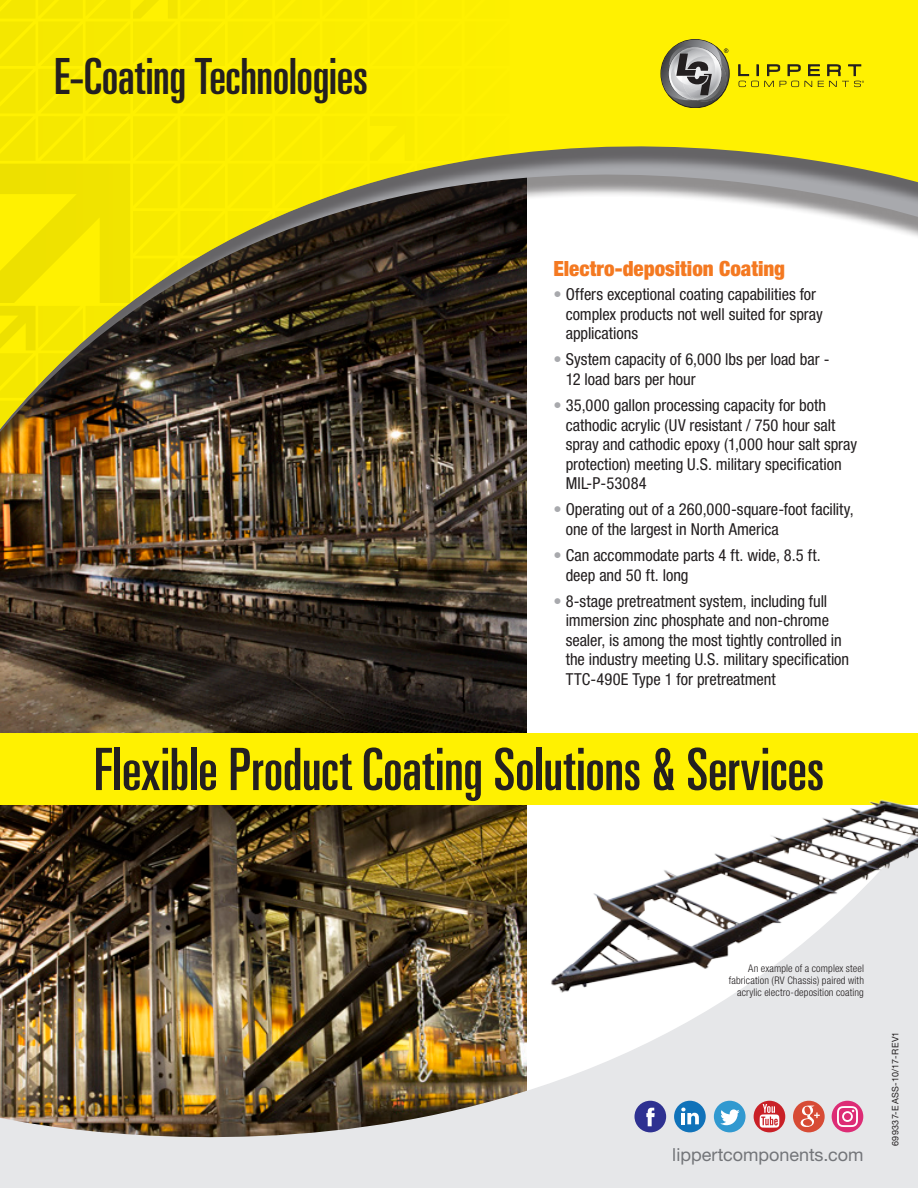
<style>
.page{position:relative;width:918px;height:1188px;background:#fff}
.page>*{position:absolute;margin:0;border:0;box-sizing:border-box;transform-origin:0 0}
.t1{font:ultra-condensed 58.5px "Univers";letter-spacing:-.005em;color:#231f20}
.t2{font:ultra-condensed 49.95px "Univers";letter-spacing:-.01em;color:#231f20}
.t3{font:900 condensed 21px "Helvetica Neue LT Std";color:#f47921}
.t4{font:18px "Helvetica Neue LT Std";letter-spacing:-.005em;color:#808285}
.Bullet{font:condensed 16.5px/19.5px "Helvetica Neue LT Std";color:#231f20}
.Bullet-2{font:300 condensed 10.5px/12px "Helvetica Neue LT Std";letter-spacing:.015em;color:#231f20;text-align:right}
.Body_text{font:9px "Helvetica Neue LT Std";letter-spacing:.05em;color:#231f20}
.s1{font-weight:300;color:#a8a9ad}
</style>
<div class="page">
<img style="left:0;top:810px;width:918px;height:378px">
<img style="left:0;top:470px;width:526px;height:264px">
<div style="left:0;top:0;width:918px;height:468px;background:#231f20;opacity:.5"></div>
<svg style="left:0;top:0;width:918px;height:446px"></svg>
<svg style="left:0;top:0;width:509px;height:445px;background:#a49810"></svg>
<div style="left:0;top:734px;width:918px;height:71px;background:#fff101"></div>
<svg style="left:661px;top:40px;width:68px;height:68px"></svg>
<svg style="left:661px;top:40px;width:67px;height:62px;background:#999776"></svg>
<svg style="left:738px;top:65px;width:126px;height:22px;background:#d1c507"></svg>
<img style="left:526px;top:799px;width:392px;height:199px">
<div style="left:793px;top:1101px;width:32px;height:31px;background:#d74b35;border-radius:50%"></div>
<svg style="left:800px;top:1105px;width:20px;height:22px"></svg>
<div style="left:754px;top:1101px;width:31px;height:31px;background:#c92027;border-radius:50%"></div>
<svg style="left:760px;top:1104px;width:19px;height:24px"></svg>
<svg style="left:714px;top:1101px;width:32px;height:31px"></svg>
<div style="left:674px;top:1101px;width:32px;height:31px;background:#1072b9;border-radius:50%"></div>
<svg style="left:681px;top:1108px;width:18px;height:16px"></svg>
<div style="left:634px;top:1101px;width:32px;height:31px;background:#2e3191;border-radius:50%"></div>
<svg style="left:646px;top:1108px;width:9px;height:18px"></svg>
<div style="left:832px;top:1101px;width:31px;height:31px;background:#dd2c75;border-radius:50%"></div>
<svg style="left:837px;top:1106px;width:21px;height:21px"></svg>
<p class="t2" style="left:54px;top:48px;width:315px">E-Coating Technologies</p>
<p class="t3" style="left:554px;top:256px;width:233px">Electro-deposition Coating</p>
<p class="Bullet" style="left:566px;top:284px;width:259px;text-indent:-12px"><span class="s1">•</span> Offers exceptional coating capabilities for complex products not well suited for spray applications</p>
<p class="Bullet" style="left:566px;top:350px;width:265px;text-indent:-12px"><span class="s1">•</span> System capacity of 6,000 lbs per load bar -<br>12 load bars per hour</p>
<p class="Bullet" style="left:566px;top:395px;width:293px;text-indent:-12px"><span class="s1">•</span> 35,000 gallon processing capacity for both cathodic acrylic (UV resistant / 750 hour salt spray and cathodic epoxy (1,000 hour salt spray protection) meeting U.S. military specification MIL-P-53084</p>
<p class="Bullet" style="left:566px;top:500px;width:290px;text-indent:-12px"><span class="s1">•</span> Operating out of a 260,000-square-foot facility, one of the largest in North America</p>
<p class="Bullet" style="left:566px;top:545px;width:257px;text-indent:-12px"><span class="s1">•</span> Can accommodate parts 4 ft. wide, 8.5 ft. deep and 50 ft. long</p>
<p class="Bullet" style="left:566px;top:591px;width:285px;text-indent:-12px"><span class="s1">•</span> 8-stage pretreatment system, including full immersion zinc phosphate and non-chrome sealer, is among the most tightly controlled in the industry meeting U.S. military specification TTC-490E Type 1 for pretreatment</p>
<p class="t1" style="left:94px;top:736px;width:732px">Flexible Product Coating Solutions &amp; Services</p>
<p class="Bullet-2" style="left:729px;top:962px;width:137px">An example of a complex steel fabrication (RV Chassis) paired with acrylic electro-deposition coating</p>
<p class="t4" style="left:673px;top:1143px;width:192px">lippertcomponents.com</p>
<p class="Body_text" style="left:890px;top:1146px;width:116px;rotate:-90deg">699337-EASS-10/17-REV1</p>
</div>
